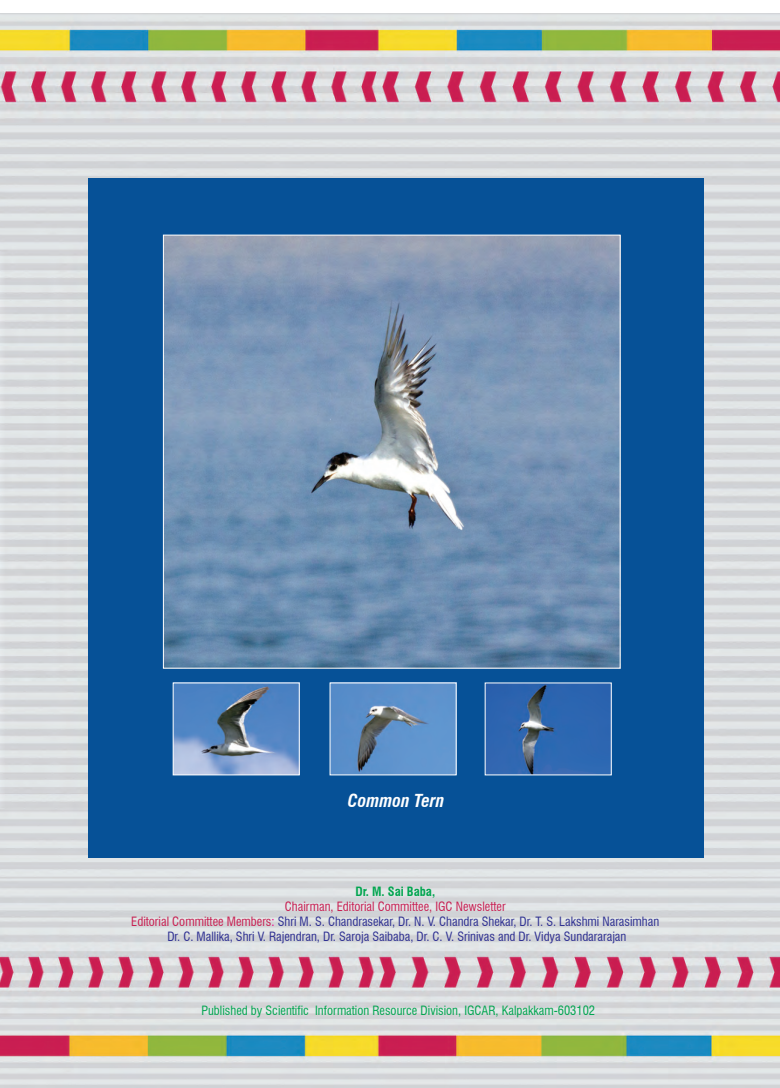
<style>
.page{position:relative;width:780px;height:1088px;background:#fff}
.page>*{position:absolute;margin:0;border:0;box-sizing:border-box;transform-origin:0 0}
.t1{font:italic 700 condensed 17.5px "Swiss 721 BT";color:#fff}
.t2{font:condensed 12.5px/15px "Swiss 721 BT";color:#2e3092;text-align:center}
.t3{font:condensed 12.5px "Swiss 721 BT";color:#00a54f}
.t4{font:700 condensed 12.5px "Swiss 721 BT";color:#00a54f}
.s1{color:#c81e51}
.s2{color:#ed028c}
</style>
<div class="page">
<img style="left:0;top:13px;width:780px;height:1075px">
<div style="left:89px;top:179px;width:614px;height:679px;background:#065197"></div>
<img style="left:165px;top:237px;width:453px;height:429px">
<img style="left:175px;top:685px;width:122px;height:88px">
<div style="left:173px;top:683px;width:126px;height:92px;border:1px solid #fff"></div>
<img style="left:332px;top:685px;width:122px;height:88px">
<img style="left:487px;top:685px;width:122px;height:88px">
<h1 class="t1" style="left:348px;top:790px;width:98px">Common Tern</h1>
<p class="t4" style="left:355px;top:884px;width:81px">Dr. M. Sai Baba,</p>
<p class="t2" style="left:131px;top:899px;width:529px"><span class="s1">Chairman, Editorial Committee, IGC Newsletter<br>Editorial Committee Members</span><span class="s2">:</span> Shri M. S. Chandrasekar, Dr. N. V. Chandra Shekar, Dr. T. S. Lakshmi Narasimhan<br>Dr. C. Mallika, Shri V. Rajendran, Dr. Saroja Saibaba, Dr. C. V. Srinivas and Dr. Vidya Sundararajan</p>
<p class="t3" style="left:201px;top:1002px;width:395px">Published by Scientific Information Resource Division, IGCAR, Kalpakkam-603102</p>
</div>
